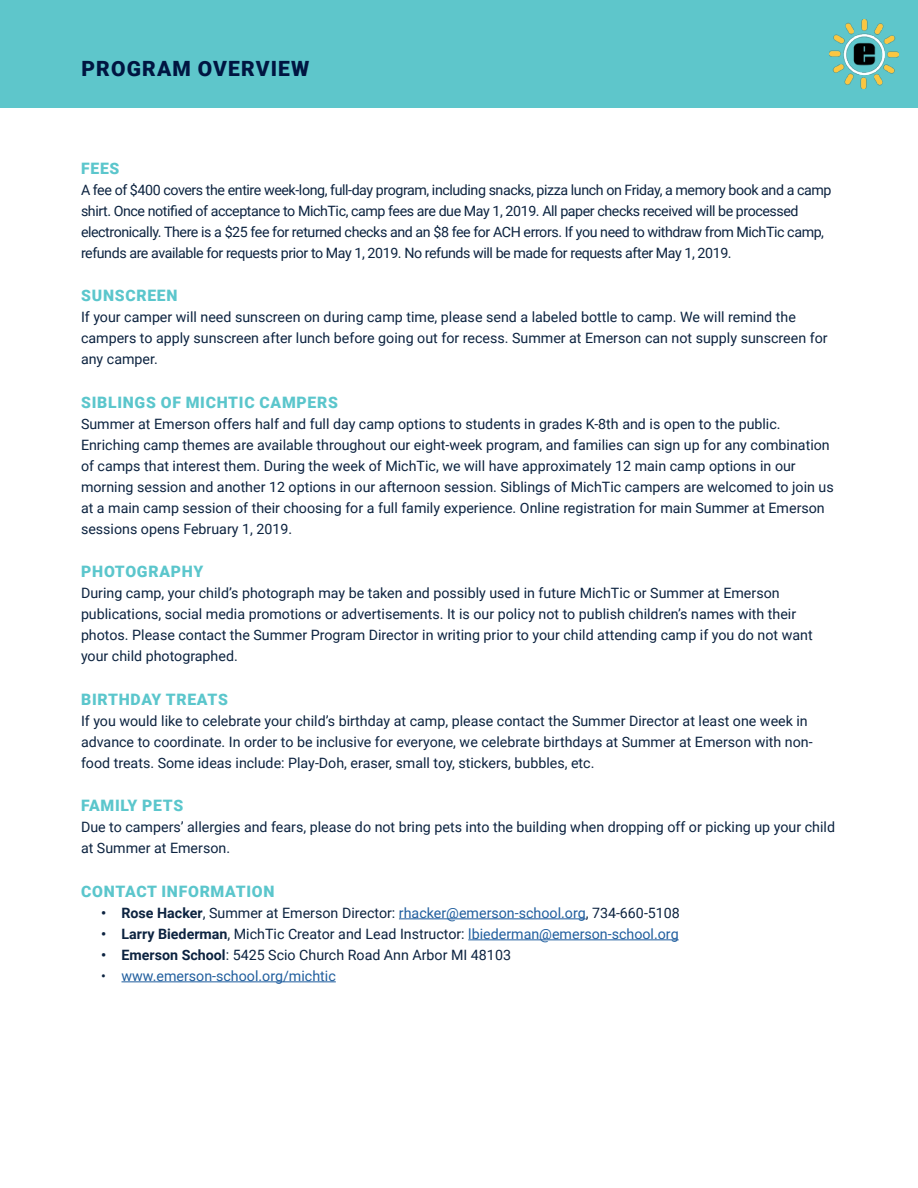
<style>
.page{position:relative;width:918px;height:1188px;background:#fff}
.page>*{position:absolute;margin:0;border:0;box-sizing:border-box;transform-origin:0 0}
.t1{font:900 21px "Roboto";letter-spacing:.055em;color:#001541}
.t2{font:900 15.75px "Roboto";letter-spacing:.045em;color:#5bc6cc}
.t3{font:14.25px/21px "Roboto";color:#0c2340}
.t4{font:14.25px/21px "Roboto";letter-spacing:-.03em;color:#0c2340}
.t5{font:14.25px "Roboto";color:#205e9e}
.s1{font-weight:700}
.s2{color:#205e9e}
.s3{color:#0c2340}
</style>
<div class="page">
<div style="left:0;top:0;width:918px;height:108px;background:#5ec6cb"></div>
<img style="left:830px;top:20px;width:68px;height:68px">
<hr style="left:399px;top:919px;width:187px;height:1px;background:#205e9e">
<hr style="left:468px;top:940px;width:211px;height:1px;background:#205e9e">
<hr style="left:122px;top:982px;width:214px;height:1px;background:#205e9e">
<h1 class="t1" style="left:81px;top:60px;width:230px">PROGRAM OVERVIEW</h1>
<p class="t2" style="left:81px;top:162px;width:40px">FEES</p>
<p class="t4" style="left:81px;top:180px;width:752px">A fee of $400 covers the entire week-long, full-day program, including snacks, pizza lunch on Friday, a memory book and a camp shirt. Once notified of acceptance to MichTic, camp fees are due May 1, 2019. All paper checks received will be processed electronically. There is a $25 fee for returned checks and an $8 fee for ACH errors. If you need to withdraw from MichTic camp, refunds are available for requests prior to May 1, 2019. No refunds will be made for requests after May 1, 2019.</p>
<p class="t2" style="left:81px;top:290px;width:98px">SUNSCREEN</p>
<p class="t3" style="left:81px;top:308px;width:748px">If your camper will need sunscreen on during camp time, please send a labeled bottle to camp. We will remind the campers to apply sunscreen after lunch before going out for recess. Summer at Emerson can not supply sunscreen for any camper.</p>
<p class="t2" style="left:81px;top:396px;width:258px">SIBLINGS OF MICHTIC CAMPERS</p>
<p class="t3" style="left:81px;top:414px;width:754px">Summer at Emerson offers half and full day camp options to students in grades K-8th and is open to the public.<br>Enriching camp themes are available throughout our eight-week program, and families can sign up for any combination of camps that interest them. During the week of MichTic, we will have approximately 12 main camp options in our morning session and another 12 options in our afternoon session. Siblings of MichTic campers are welcomed to join us at a main camp session of their choosing for a full family experience. Online registration for main Summer at Emerson sessions opens February 1, 2019.</p>
<p class="t2" style="left:81px;top:566px;width:123px">PHOTOGRAPHY</p>
<p class="t3" style="left:81px;top:584px;width:733px">During camp, your child’s photograph may be taken and possibly used in future MichTic or Summer at Emerson publications, social media promotions or advertisements. It is our policy not to publish children’s names with their photos. Please contact the Summer Program Director in writing prior to your child attending camp if you do not want your child photographed.</p>
<p class="t2" style="left:81px;top:693px;width:148px">BIRTHDAY TREATS</p>
<p class="t3" style="left:81px;top:711px;width:733px">If you would like to celebrate your child’s birthday at camp, please contact the Summer Director at least one week in advance to coordinate. In order to be inclusive for everyone, we celebrate birthdays at Summer at Emerson with non&shy;food treats. Some ideas include: Play-Doh, eraser, small toy, stickers, bubbles, etc.</p>
<p class="t2" style="left:81px;top:800px;width:104px">FAMILY PETS</p>
<p class="t3" style="left:81px;top:818px;width:756px">Due to campers’ allergies and fears, please do not bring pets into the building when dropping off or picking up your child at Summer at Emerson.</p>
<p class="t2" style="left:81px;top:885px;width:195px">CONTACT INFORMATION</p>
<p class="t3" style="left:101px;top:903px;width:580px"><span class="s1">• Rose Hacker</span>, Summer at Emerson Director: <span class="s2">rhacker@emerson-school.org</span>, 734-660-5108</p>
<p class="t3" style="left:101px;top:924px;width:579px"><span class="s1">• Larry Biederman</span>, MichTic Creator and Lead Instructor: <span class="s2">lbiederman@emerson-school.org</span></p>
<p class="t3" style="left:101px;top:945px;width:411px"><span class="s1">• Emerson School</span>: 5425 Scio Church Road Ann Arbor MI 48103</p>
<p class="t5" style="left:101px;top:969px;width:236px"><span class="s3">•</span> www.emerson-school.org/michtic</p>
</div>
